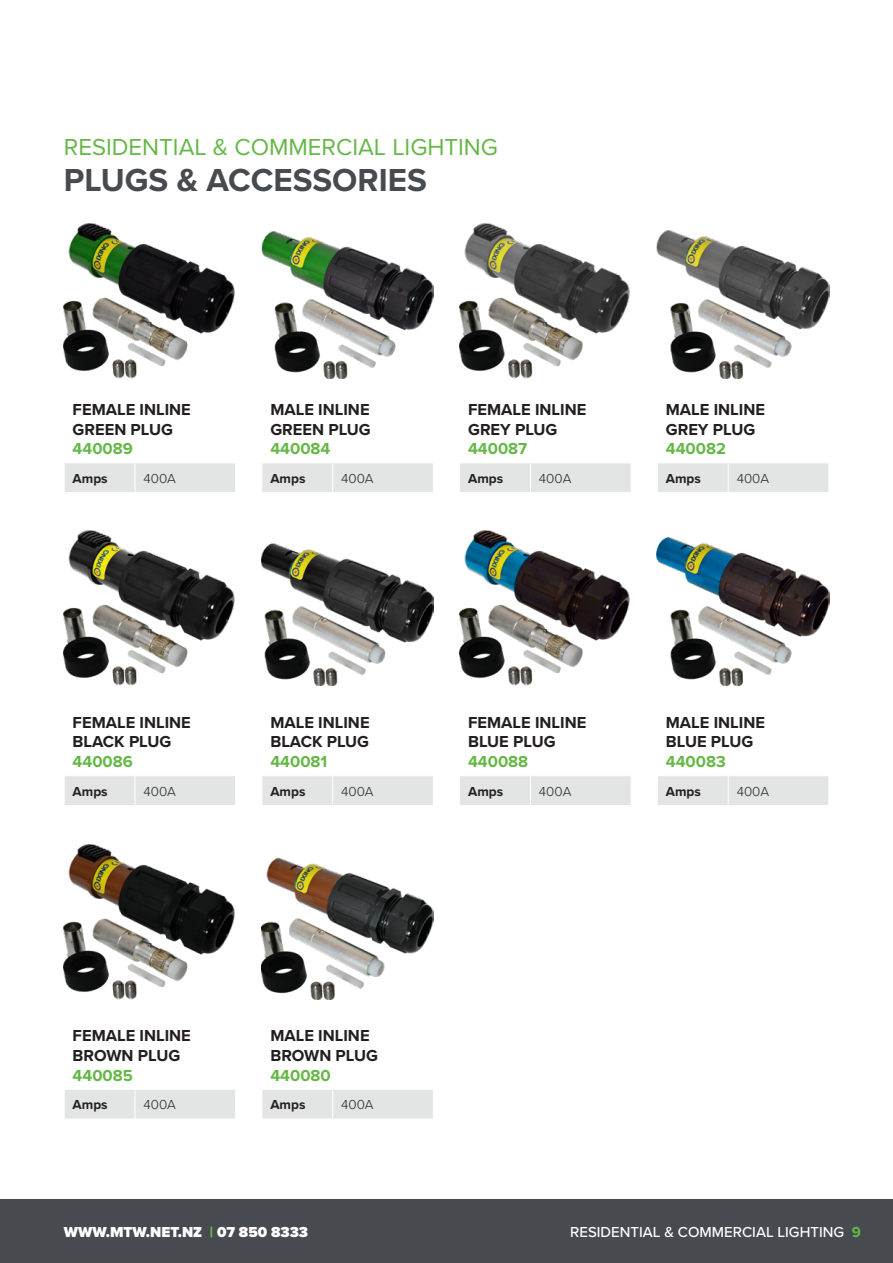
<style>
.page{position:relative;width:893px;height:1263px;background:#fff}
.page>*{position:absolute;margin:0;border:0;box-sizing:border-box;transform-origin:0 0}
._2__Product_Heading{font:700 33px "Proxima Nova";color:#474b4f}
._1__Series_Heading{font:24px "Proxima Nova";color:#65b746}
.First_Heading{font:700 16.5px/19.8px "Proxima Nova";color:#231f20}
.First_Heading-2{font:700 16.5px "Proxima Nova";color:#65b746}
.t1{font:500 15px "Proxima Nova";color:#fff}
.t2{font:900 15px "Proxima Nova";color:#fff}
.Subheading{font:700 13.5px "Proxima Nova";color:#231f20}
.Table_Body{font:300 13.5px "Proxima Nova";color:#231f20}
.s1{color:#65b746}
.s2{font-weight:700;color:#65b746}
</style>
<div class="page">
<div style="left:0;top:1199px;width:893px;height:64px;background:#474b4f"></div>
<img style="left:64px;top:844px;width:171px;height:156px">
<img style="left:64px;top:530px;width:171px;height:156px">
<img style="left:459px;top:223px;width:171px;height:155px">
<img style="left:459px;top:530px;width:171px;height:156px">
<img style="left:64px;top:223px;width:171px;height:155px">
<div style="left:65px;top:463px;width:170px;height:29px;background:#e3e4e4"></div>
<div style="left:460px;top:463px;width:171px;height:29px;background:#e3e4e4"></div>
<div style="left:65px;top:776px;width:170px;height:29px;background:#e3e4e4"></div>
<div style="left:460px;top:776px;width:171px;height:29px;background:#e3e4e4"></div>
<div style="left:65px;top:1090px;width:170px;height:29px;background:#e3e4e4"></div>
<div style="left:262px;top:463px;width:171px;height:29px;background:#e3e4e4"></div>
<div style="left:658px;top:463px;width:170px;height:29px;background:#e3e4e4"></div>
<div style="left:262px;top:776px;width:171px;height:29px;background:#e3e4e4"></div>
<div style="left:658px;top:776px;width:170px;height:29px;background:#e3e4e4"></div>
<div style="left:262px;top:1090px;width:171px;height:29px;background:#e3e4e4"></div>
<img style="left:261px;top:857px;width:173px;height:143px">
<img style="left:261px;top:543px;width:173px;height:143px">
<img style="left:657px;top:230px;width:172px;height:148px">
<img style="left:657px;top:538px;width:172px;height:148px">
<img style="left:261px;top:231px;width:173px;height:147px">
<p class="_1__Series_Heading" style="left:64px;top:129px;width:436px">RESIDENTIAL &amp; COMMERCIAL LIGHTING</p>
<p class="_2__Product_Heading" style="left:64px;top:156px;width:365px">PLUGS &amp; ACCESSORIES</p>
<p class="First_Heading" style="left:73px;top:399px;width:120px">FEMALE INLINE<br>GREEN PLUG<br><span class="s1">440089</span></p>
<p class="Subheading" style="left:73px;top:468px;width:37px">Amps</p>
<p class="Table_Body" style="left:144px;top:468px;width:34px">400A</p>
<p class="First_Heading" style="left:270px;top:399px;width:101px">MALE INLINE</p>
<p class="First_Heading" style="left:270px;top:419px;width:102px">GREEN PLUG</p>
<p class="First_Heading-2" style="left:270px;top:437px;width:62px">440084</p>
<p class="Subheading" style="left:270px;top:468px;width:37px">Amps</p>
<p class="Table_Body" style="left:341px;top:468px;width:34px">400A</p>
<p class="First_Heading" style="left:468px;top:399px;width:120px">FEMALE INLINE<br>GREY PLUG</p>
<p class="First_Heading-2" style="left:468px;top:437px;width:61px">440087</p>
<p class="Subheading" style="left:468px;top:468px;width:37px">Amps</p>
<p class="Table_Body" style="left:539px;top:468px;width:34px">400A</p>
<p class="First_Heading" style="left:666px;top:399px;width:101px">MALE INLINE</p>
<p class="First_Heading" style="left:666px;top:419px;width:91px">GREY PLUG</p>
<p class="First_Heading-2" style="left:666px;top:437px;width:62px">440082</p>
<p class="Subheading" style="left:666px;top:468px;width:37px">Amps</p>
<p class="Table_Body" style="left:737px;top:468px;width:34px">400A</p>
<p class="First_Heading" style="left:73px;top:712px;width:120px">FEMALE INLINE<br>BLACK PLUG<br><span class="s1">440086</span></p>
<p class="Subheading" style="left:73px;top:781px;width:37px">Amps</p>
<p class="Table_Body" style="left:144px;top:781px;width:34px">400A</p>
<p class="First_Heading" style="left:270px;top:712px;width:101px">MALE INLINE</p>
<p class="First_Heading" style="left:270px;top:732px;width:100px">BLACK PLUG</p>
<p class="First_Heading-2" style="left:270px;top:749px;width:58px">440081</p>
<p class="Subheading" style="left:270px;top:781px;width:37px">Amps</p>
<p class="Table_Body" style="left:341px;top:781px;width:34px">400A</p>
<p class="First_Heading" style="left:468px;top:712px;width:120px">FEMALE INLINE<br>BLUE PLUG</p>
<p class="First_Heading-2" style="left:468px;top:749px;width:62px">440088</p>
<p class="Subheading" style="left:468px;top:781px;width:37px">Amps</p>
<p class="Table_Body" style="left:539px;top:781px;width:34px">400A</p>
<p class="First_Heading" style="left:666px;top:712px;width:101px">MALE INLINE</p>
<p class="First_Heading" style="left:666px;top:732px;width:89px">BLUE PLUG</p>
<p class="First_Heading-2" style="left:666px;top:749px;width:61px">440083</p>
<p class="Subheading" style="left:666px;top:781px;width:37px">Amps</p>
<p class="Table_Body" style="left:737px;top:781px;width:34px">400A</p>
<p class="First_Heading" style="left:73px;top:1025px;width:120px">FEMALE INLINE<br>BROWN PLUG<br><span class="s1">440085</span></p>
<p class="Subheading" style="left:73px;top:1095px;width:37px">Amps</p>
<p class="Table_Body" style="left:144px;top:1095px;width:34px">400A</p>
<p class="First_Heading" style="left:270px;top:1025px;width:101px">MALE INLINE</p>
<p class="First_Heading" style="left:270px;top:1045px;width:109px">BROWN PLUG</p>
<p class="First_Heading-2" style="left:270px;top:1063px;width:62px">440080</p>
<p class="Subheading" style="left:270px;top:1095px;width:37px">Amps</p>
<p class="Table_Body" style="left:341px;top:1095px;width:34px">400A</p>
<p class="t2" style="left:64px;top:1221px;width:246px">WWW.MTW.NET.NZ <span class="s1">|</span> 07 850 8333</p>
<p class="t1" style="left:570px;top:1221px;width:292px">RESIDENTIAL &amp; COMMERCIAL LIGHTING <span class="s2">9</span></p>
</div>
